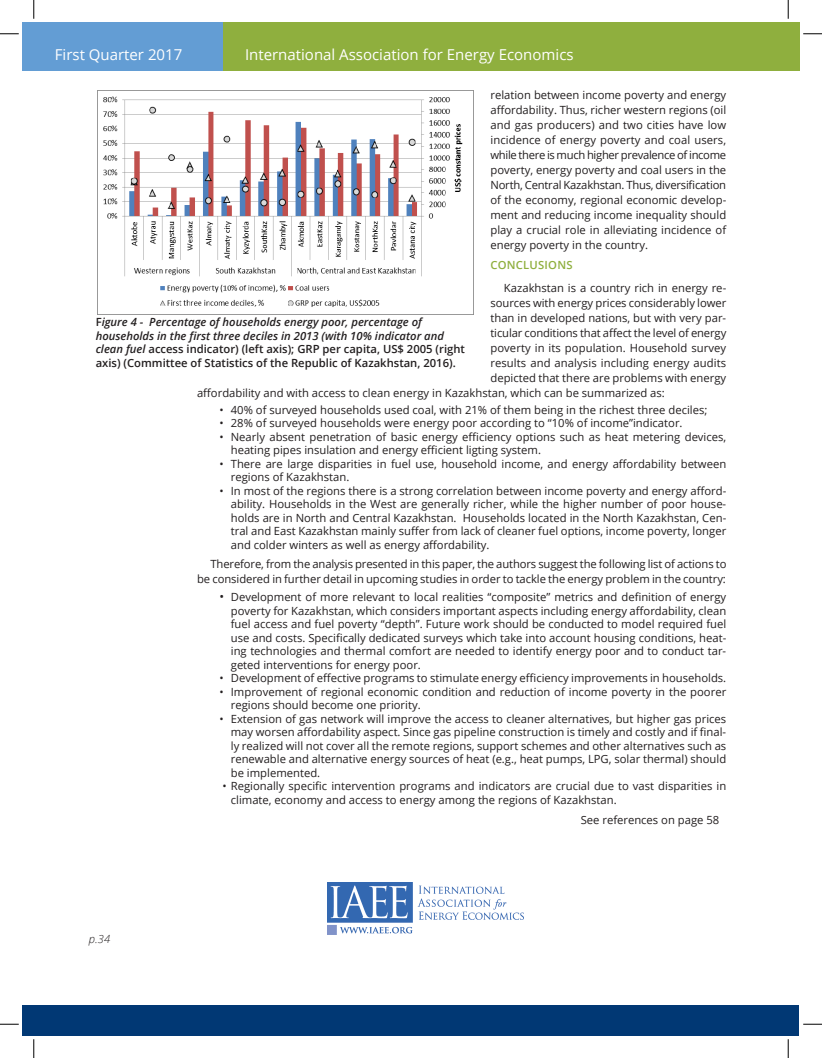
<style>
.page{position:relative;width:822px;height:1058px;background:#fff}
.page>*{position:absolute;margin:0;border:0;box-sizing:border-box;transform-origin:0 0}
.t1{font:15px "Open Sans";color:#fff}
.t2{font:11.25px/13.5px "Open Sans";color:#231f20;text-align:justify}
.t3{font:italic 600 11.25px/13.5px "Open Sans";color:#231f20}
.t4{font:600 11.25px/13.5px "Open Sans";color:#231f20}
.t5{font:600 11.25px "Open Sans";letter-spacing:.02em;color:#8faf3e}
.t6{font:italic 300 11.25px "Open Sans";color:#231f20}
.s1{font-size:12.5px}
.s2{font-style:normal}
</style>
<div class="page">
<div style="left:22px;top:1004px;width:777px;height:31px;background:#013874"></div>
<div style="left:220px;top:22px;width:579px;height:49px;background:#8faf3e"></div>
<div style="left:22px;top:22px;width:201px;height:49px;background:#639dd4"></div>
<img style="left:97px;top:90px;width:376px;height:224px">
<img style="left:327px;top:882px;width:196px;height:52px">
<svg style="left:0;top:33px;width:19px;height:2px"></svg>
<svg style="left:803px;top:33px;width:18px;height:2px"></svg>
<svg style="left:0;top:1023px;width:19px;height:2px"></svg>
<svg style="left:803px;top:1023px;width:18px;height:2px"></svg>
<svg style="left:33px;top:0;width:2px;height:19px"></svg>
<svg style="left:33px;top:1039px;width:2px;height:19px"></svg>
<svg style="left:787px;top:0;width:1px;height:19px"></svg>
<svg style="left:787px;top:1039px;width:1px;height:19px"></svg>
<h1 class="t1" style="left:55px;top:44px;width:129px">First Quarter 2017</h1>
<h1 class="t1" style="left:245px;top:44px;width:330px">International Association for Energy Economics</h1>
<p class="t2" style="left:490px;top:87px;width:237px;line-height:15px">relation between income poverty and energy affordability. Thus, richer western regions (oil and gas producers) and two cities have low incidence of energy poverty and coal users, while there is much higher prevalence of income poverty, energy poverty and coal users in the North, Central Kazakhstan. Thus, diversification of the economy, regional economic develop&shy;ment and reducing income inequality should play a crucial role in alleviating incidence of energy poverty in the country.</p>
<p class="t5" style="left:490px;top:258px;width:84px">Conclusions</p>
<p class="t2" style="left:503px;top:281px;width:224px">Kazakhstan is a country rich in energy re-</p>
<p class="t2" style="left:490px;top:296px;width:237px">sources with energy prices considerably lower</p>
<p class="t2" style="left:490px;top:311px;width:237px">than in developed nations, but with very par-</p>
<p class="t2" style="left:490px;top:326px;width:237px">ticular conditions that affect the level of energy</p>
<p class="t2" style="left:490px;top:341px;width:237px">poverty in its population. Household survey</p>
<p class="t2" style="left:490px;top:356px;width:237px">results and analysis including energy audits</p>
<p class="t2" style="left:490px;top:371px;width:237px">depicted that there are problems with energy</p>
<p class="t2" style="left:197px;top:385px;width:469px">affordability and with access to clean energy in Kazakhstan, which can be summarized as:</p>
<p class="t2" style="left:219px;top:403px;width:489px">• 40% of surveyed households used coal, with 21% of them being in the richest three deciles;</p>
<p class="t2" style="left:219px;top:416px;width:464px">• 28% of surveyed households were energy poor according to “10% of income”indicator.</p>
<p class="t2" style="left:231px;top:430px;width:497px;text-indent:-11px">• Nearly absent penetration of basic energy efficiency options such as heat metering devices, heating pipes insulation and energy efficient ligting system.</p>
<p class="t2" style="left:231px;top:457px;width:497px;text-indent:-11px">• There are large disparities in fuel use, household income, and energy affordability between regions of Kazakhstan.</p>
<p class="t2" style="left:231px;top:484px;width:497px;text-indent:-11px">• In most of the regions there is a strong correlation between income poverty and energy afford&shy;ability. Households in the West are generally richer, while the higher number of poor house&shy;holds are in North and Central Kazakhstan. Households located in the North Kazakhstan, Cen&shy;tral and East Kazakhstan mainly suffer from lack of cleaner fuel options, income poverty, longer and colder winters as well as energy affordability.</p>
<p class="t2" style="left:197px;top:555px;width:530px;line-height:15px;text-align:right">Therefore, from the analysis presented in this paper, the authors suggest the following list of actions to be considered in further detail in upcoming studies in order to tackle the energy problem in the country:</p>
<p class="t2" style="left:231px;top:590px;width:497px;text-indent:-11px"><span class="s1">•</span> Development of more relevant to local realities “composite” metrics and definition of energy poverty for Kazakhstan, which considers important aspects including energy affordability, clean fuel access and fuel poverty “depth”. Future work should be conducted to model required fuel use and costs. Specifically dedicated surveys which take into account housing conditions, heat&shy;ing technologies and thermal comfort are needed to identify energy poor and to conduct tar&shy;geted interventions for energy poor.</p>
<p class="t2" style="left:219px;top:671px;width:508px">• Development of effective programs to stimulate energy efficiency improvements in households.</p>
<p class="t2" style="left:231px;top:684px;width:497px;text-indent:-11px">• Improvement of regional economic condition and reduction of income poverty in the poorer regions should become one priority.</p>
<p class="t2" style="left:231px;top:711px;width:497px;text-indent:-11px">• Extension of gas network will improve the access to cleaner alternatives, but higher gas prices may worsen affordability aspect. Since gas pipeline construction is timely and costly and if final&shy;ly realized will not cover all the remote regions, support schemes and other alternatives such as renewable and alternative energy sources of heat (e.g., heat pumps, LPG, solar thermal) should be implemented.</p>
<p class="t2" style="left:231px;top:779px;width:496px;text-indent:-8px">• Regionally specific intervention programs and indicators are crucial due to vast disparities in climate, economy and access to energy among the regions of Kazakhstan.</p>
<p class="t3" style="left:96px;top:315px;width:349px"><span class="s2">F</span>igure 4 - Percentage of households energy poor, percentage of households in the first three deciles in 2013 (with 10% indicator and clean fuel <span class="s2">access indicator) (left axis); GRP</span></p>
<p class="t4" style="left:96px;top:342px;width:370px;text-indent:227px">per capita, US$ 2005 (right axis) (Committee of Statistics of the Republic of Kazakhstan, 2016).</p>
<p class="t6" style="left:89px;top:931px;width:23px">p.34</p>
<p class="t2" style="left:580px;top:812px;width:140px">See references on page 58</p>
</div>
